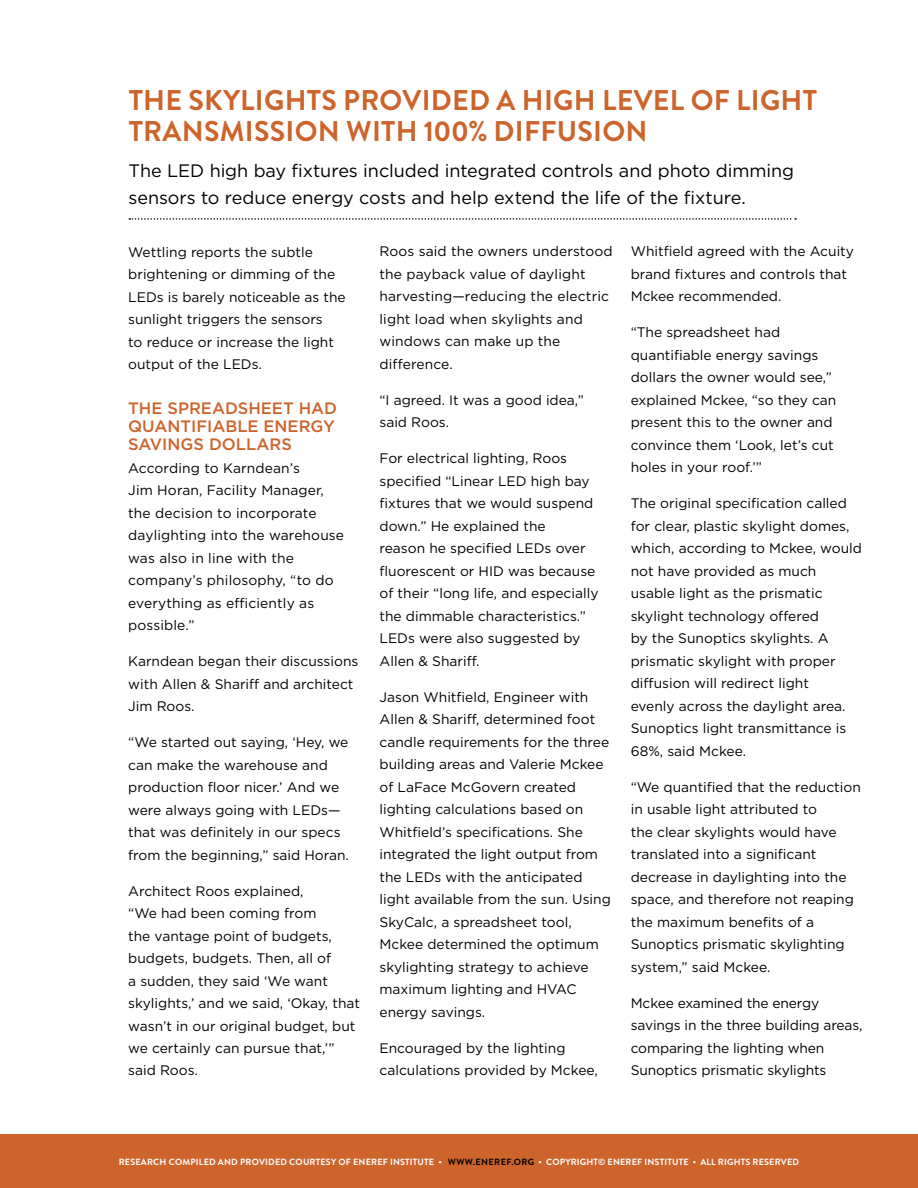
<style>
.page{position:relative;width:918px;height:1188px;background:#fff}
.page>*{position:absolute;margin:0;border:0;box-sizing:border-box;transform-origin:0 0}
.t1{font:700 28.5px/31.5px "Brandon Grotesque";letter-spacing:.01em;color:#cc642c}
.t2{font:18px/27px "Gotham HTF";letter-spacing:-.005em;color:#000}
.t3{font:500 16.5px/18px "Gotham HTF";color:#cc642c}
.t4{font:13.8px/22.5px "Gotham HTF";color:#000}
.t5{font:700 9px "Brandon Grotesque";letter-spacing:.02em;color:#fff}
.s1{color:#000}
</style>
<div class="page">
<div style="left:0;top:1134px;width:918px;height:54px;background:#cc642c"></div>
<svg style="left:129px;top:218px;width:667px;height:2px"></svg>
<h1 class="t1" style="left:129px;top:84px;width:690px">THE SKYLIGHTS PROVIDED A HIGH LEVEL OF LIGHT<br>TRANSMISSION WITH 100% DIFFUSION</h1>
<h2 class="t2" style="left:129px;top:157px;width:667px">The LED high bay fixtures included integrated controls and photo dimming sensors to reduce energy costs and help extend the life of the fixture.</h2>
<p class="t4" style="left:128px;top:240px;width:219px">Wettling reports the subtle brightening or dimming of the<br>LEDs is barely noticeable as the sunlight triggers the sensors<br>to reduce or increase the light output of the LEDs.</p>
<p class="t3" style="left:128px;top:399px;width:210px">THE SPREADSHEET HAD<br>QUANTIFIABLE ENERGY<br>SAVINGS DOLLARS</p>
<p class="t4" style="left:128px;top:456px;width:217px">According to Karndean’s<br>Jim Horan, Facility Manager, the decision to incorporate daylighting into the warehouse was also in line with the company’s philosophy, “to do everything as efficiently as possible.”</p>
<p class="t4" style="left:128px;top:650px;width:232px">Karndean began their discussions with Allen &amp; Shariff and architect<br>Jim Roos.</p>
<p class="t4" style="left:128px;top:731px;width:222px">“We started out saying, ‘Hey, we can make the warehouse and production floor nicer.’ And we were always going with LEDs— that was definitely in our specs from the beginning,” said Horan.</p>
<p class="t4" style="left:128px;top:879px;width:233px">Architect Roos explained,<br>“We had been coming from<br>the vantage point of budgets, budgets, budgets. Then, all of<br>a sudden, they said ‘We want skylights,’ and we said, ‘Okay, that wasn’t in our original budget, but we certainly can pursue that,’” said Roos.</p>
<p class="t4" style="left:380px;top:240px;width:235px">Roos said the owners understood the payback value of daylight harvesting—reducing the electric light load when skylights and windows can make up the difference.</p>
<p class="t4" style="left:380px;top:389px;width:206px">“I agreed. It was a good idea,” said Roos.</p>
<p class="t4" style="left:380px;top:447px;width:221px">For electrical lighting, Roos specified “Linear LED high bay fixtures that we would suspend down.” He explained the<br>reason he specified LEDs over fluorescent or HID was because of their “long life, and especially the dimmable characteristics.”<br>LEDs were also suggested by<br>Allen &amp; Shariff.</p>
<p class="t4" style="left:380px;top:686px;width:233px">Jason Whitfield, Engineer with<br>Allen &amp; Shariff, determined foot candle requirements for the three building areas and Valerie Mckee of LaFace McGovern created lighting calculations based on<br>Whitfield’s specifications. She integrated the light output from the LEDs with the anticipated light available from the sun. Using<br>SkyCalc, a spreadsheet tool,<br>Mckee determined the optimum skylighting strategy to achieve maximum lighting and HVAC energy savings.</p>
<p class="t4" style="left:380px;top:1036px;width:220px">Encouraged by the lighting calculations provided by Mckee,</p>
<p class="t4" style="left:631px;top:240px;width:225px">Whitfield agreed with the Acuity brand fixtures and controls that<br>Mckee recommended.</p>
<p class="t4" style="left:631px;top:321px;width:207px">“The spreadsheet had quantifiable energy savings dollars the owner would see,” explained Mckee, “so they can present this to the owner and convince them ‘Look, let’s cut holes in your roof.’”</p>
<p class="t4" style="left:631px;top:492px;width:233px">The original specification called for clear, plastic skylight domes, which, according to Mckee, would not have provided as much usable light as the prismatic skylight technology offered<br>by the Sunoptics skylights. A prismatic skylight with proper diffusion will redirect light<br>evenly across the daylight area.<br>Sunoptics light transmittance is<br>68%, said Mckee.</p>
<p class="t4" style="left:631px;top:775px;width:232px">“We quantified that the reduction in usable light attributed to<br>the clear skylights would have translated into a significant decrease in daylighting into the space, and therefore not reaping the maximum benefits of a<br>Sunoptics prismatic skylighting system,” said Mckee.</p>
<p class="t4" style="left:631px;top:991px;width:233px">Mckee examined the energy savings in the three building areas, comparing the lighting when<br>Sunoptics prismatic skylights</p>
<p class="t5" style="left:119px;top:1156px;width:682px">RESEARCH COMPILED AND PROVIDED COURTESY OF ENEREF INSTITUTE • <span class="s1">WWW.ENEREF.ORG</span> • COPYRIGHT© ENEREF INSTITUTE • ALL RIGHTS RESERVED</p>
</div>
